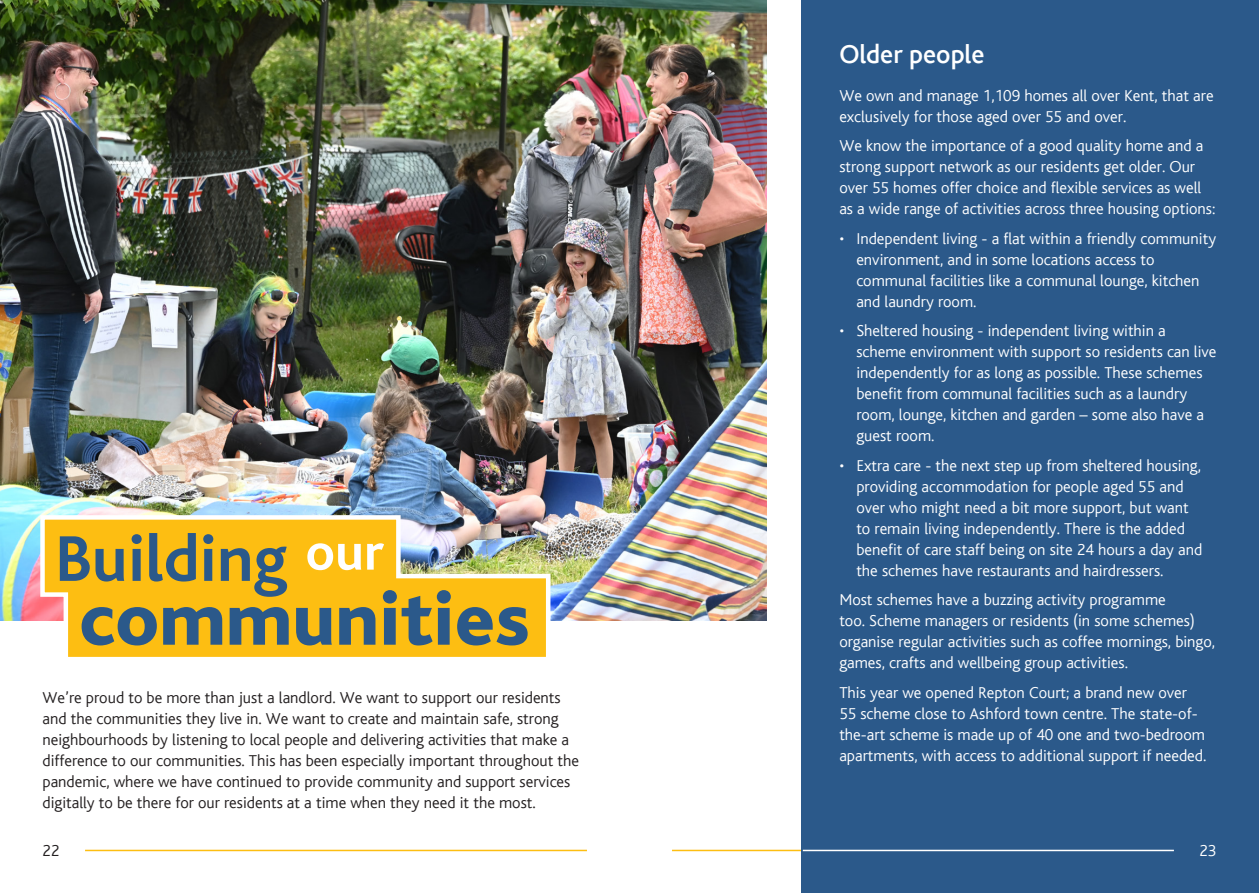
<style>
.page{position:relative;width:1259px;height:893px;background:#fff}
.page>*{position:absolute;margin:0;border:0;box-sizing:border-box;transform-origin:0 0}
.t1{font:800 77.85px "Bliss";color:#2b598a}
.t2{font:700 67.5px "Bliss";color:#2b598a}
.t3{font:500 27px "Bliss";color:#fff}
.t4{font:300 16.5px/21px "Bliss";color:#fff}
.t5{font:300 16.5px/21px "Bliss";color:#231f20}
</style>
<div class="page">
<hr style="left:85px;top:850px;width:502px;height:1px;background:#fdbe12">
<hr style="left:672px;top:850px;width:502px;height:1px;background:#fdbe12">
<div style="left:801px;top:0;width:458px;height:893px;background:#2b598a"></div>
<img style="left:0;top:0;width:766px;height:621px">
<svg style="left:38px;top:513px;width:515px;height:144px;background:#f1bf37"></svg>
<hr style="left:803px;top:850px;width:371px;height:1px;background:#fff">
<h2 class="t2" style="left:55px;top:524px;width:330px">Building <sup>our</sup></h2>
<h1 class="t1" style="left:79px;top:579px;width:452px">communities</h1>
<p class="t5" style="left:43px;top:687px;width:538px">We’re proud to be more than just a landlord. We want to support our residents and the communities they live in. We want to create and maintain safe, strong neighbourhoods by listening to local people and delivering activities that make a difference to our communities. This has been especially important throughout the pandemic, where we have continued to provide community and support services digitally to be there for our residents at a time when they need it the most.</p>
<p class="t5" style="left:43px;top:840px;width:18px">22</p>
<h3 class="t3" style="left:839px;top:40px;width:147px">Older people</h3>
<p class="t4" style="left:839px;top:85px;width:376px">We own and manage 1,109 homes all over Kent, that are exclusively for those aged over 55 and over.</p>
<p class="t4" style="left:839px;top:136px;width:377px">We know the importance of a good quality home and a strong support network as our residents get older. Our over 55 homes offer choice and flexible services as well as a wide range of activities across three housing options:</p>
<p class="t4" style="left:856px;top:228px;width:361px;text-indent:-17px">• Independent living - a flat within a friendly community environment, and in some locations access to communal facilities like a communal lounge, kitchen and laundry room.</p>
<p class="t4" style="left:856px;top:321px;width:362px;text-indent:-17px">• Sheltered housing - independent living within a scheme environment with support so residents can live independently for as long as possible. These schemes benefit from communal facilities such as a laundry room, lounge, kitchen and garden – some also have a guest room.</p>
<p class="t4" style="left:856px;top:455px;width:347px;text-indent:-17px">• Extra care - the next step up from sheltered housing, providing accommodation for people aged 55 and over who might need a bit more support, but want to remain living independently. There is the added benefit of care staff being on site 24 hours a day and the schemes have restaurants and hairdressers.</p>
<p class="t4" style="left:839px;top:590px;width:377px">Most schemes have a buzzing activity programme<br>too. Scheme managers or residents (in some schemes) organise regular activities such as coffee mornings, bingo, games, crafts and wellbeing group activities.</p>
<p class="t4" style="left:839px;top:682px;width:368px">This year we opened Repton Court; a brand new over 55 scheme close to Ashford town centre. The state-of&shy;the-art scheme is made up of 40 one and two-bedroom apartments, with access to additional support if needed.</p>
<p class="t4" style="left:1199px;top:840px;width:18px">23</p>
</div>
